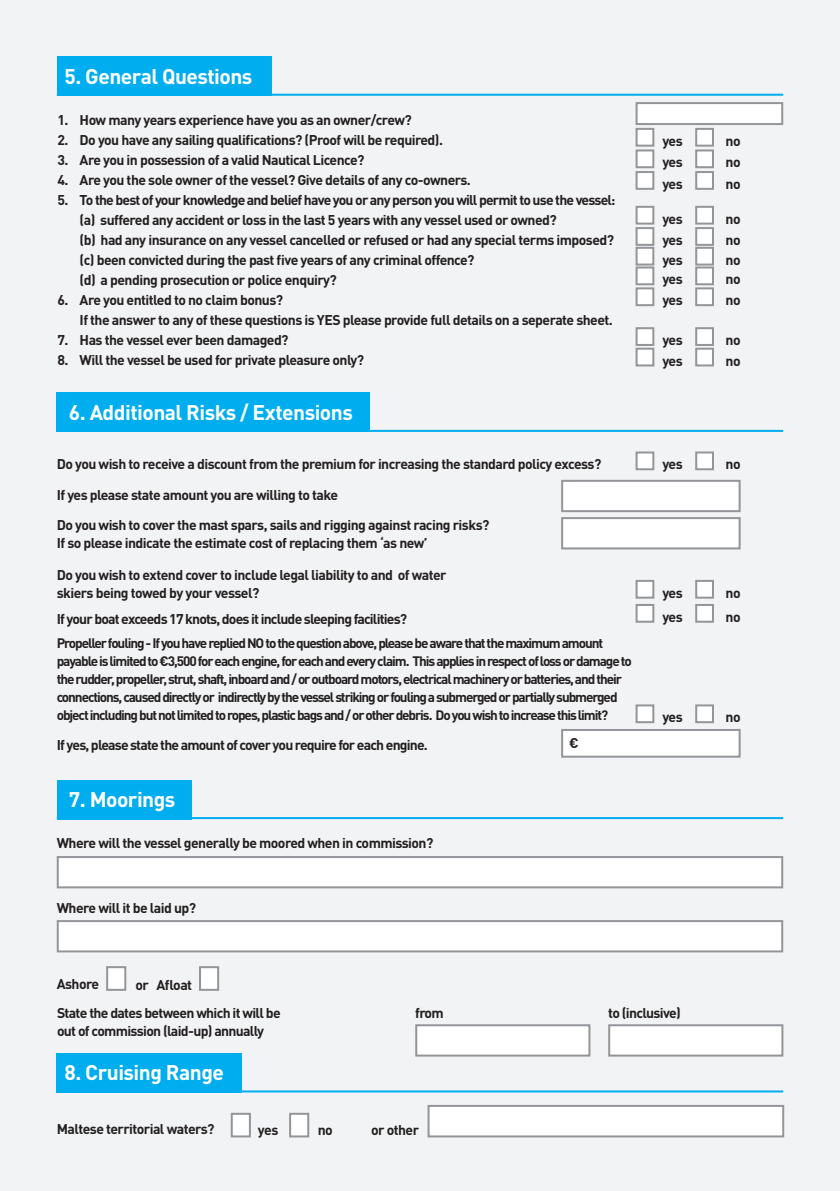
<style>
.page{position:relative;width:840px;height:1191px;background:#fff}
.page>*{position:absolute;margin:0;border:0;box-sizing:border-box;transform-origin:0 0}
.t1{font:700 21px "DIN";letter-spacing:-.025em;color:#fff}
.t2{font:700 14px "DIN Pro";letter-spacing:-.04em;color:#231f20}
.t3{font:700 14px "DIN Pro";letter-spacing:-.06em;color:#231f20}
.t4{font:700 13.6px/18px "DIN Pro";letter-spacing:-.08em;color:#231f20}
</style>
<div class="page">
<div style="left:0;top:0;width:839px;height:1191px;background:#f2f3f4"></div>
<div style="left:57px;top:57px;width:214px;height:39px;background:#00aeef"></div>
<hr style="left:57px;top:94px;width:725px;height:2px;background:#00aeef">
<div style="left:57px;top:393px;width:313px;height:39px;background:#00aeef"></div>
<hr style="left:57px;top:430px;width:725px;height:2px;background:#00aeef">
<div style="left:57px;top:780px;width:134px;height:39px;background:#00aeef"></div>
<hr style="left:57px;top:817px;width:725px;height:2px;background:#00aeef">
<div style="left:57px;top:1053px;width:185px;height:39px;background:#00aeef"></div>
<hr style="left:57px;top:1090px;width:725px;height:2px;background:#00aeef">
<div style="left:231px;top:1112px;width:20px;height:25px;background:#fff;border:2px solid #939598"></div>
<div style="left:427px;top:1105px;width:356px;height:32px;background:#fff;border:2px solid #939598"></div>
<div style="left:57px;top:856px;width:725px;height:32px;background:#fff;border:2px solid #939598"></div>
<div style="left:57px;top:920px;width:725px;height:32px;background:#fff;border:2px solid #939598"></div>
<div style="left:106px;top:966px;width:20px;height:24px;background:#fff;border:2px solid #939598"></div>
<div style="left:199px;top:966px;width:20px;height:24px;background:#fff;border:2px solid #939598"></div>
<div style="left:289px;top:1112px;width:20px;height:25px;background:#fff;border:2px solid #939598"></div>
<div style="left:415px;top:1024px;width:175px;height:32px;background:#fff;border:2px solid #939598"></div>
<div style="left:608px;top:1024px;width:175px;height:32px;background:#fff;border:2px solid #939598"></div>
<div style="left:561px;top:480px;width:179px;height:32px;background:#fff;border:2px solid #939598"></div>
<div style="left:561px;top:517px;width:179px;height:32px;background:#fff;border:2px solid #939598"></div>
<div style="left:561px;top:729px;width:179px;height:28px;background:#fff;border:2px solid #939598"></div>
<div style="left:635px;top:102px;width:147px;height:23px;background:#fff;border:2px solid #939598"></div>
<div style="left:635px;top:128px;width:19px;height:19px;background:#fff;border:2px solid #939598"></div>
<div style="left:694px;top:128px;width:19px;height:19px;background:#fff;border:2px solid #939598"></div>
<div style="left:635px;top:149px;width:19px;height:19px;background:#fff;border:2px solid #939598"></div>
<div style="left:694px;top:149px;width:19px;height:19px;background:#fff;border:2px solid #939598"></div>
<div style="left:635px;top:171px;width:19px;height:19px;background:#fff;border:2px solid #939598"></div>
<div style="left:694px;top:171px;width:19px;height:19px;background:#fff;border:2px solid #939598"></div>
<div style="left:635px;top:206px;width:19px;height:19px;background:#fff;border:2px solid #939598"></div>
<div style="left:694px;top:206px;width:19px;height:19px;background:#fff;border:2px solid #939598"></div>
<div style="left:635px;top:227px;width:19px;height:19px;background:#fff;border:2px solid #939598"></div>
<div style="left:694px;top:227px;width:19px;height:19px;background:#fff;border:2px solid #939598"></div>
<div style="left:635px;top:266px;width:19px;height:19px;background:#fff;border:2px solid #939598"></div>
<div style="left:694px;top:266px;width:19px;height:19px;background:#fff;border:2px solid #939598"></div>
<div style="left:635px;top:247px;width:19px;height:18px;background:#fff;border:2px solid #939598"></div>
<div style="left:694px;top:247px;width:19px;height:18px;background:#fff;border:2px solid #939598"></div>
<div style="left:635px;top:287px;width:19px;height:19px;background:#fff;border:2px solid #939598"></div>
<div style="left:694px;top:287px;width:19px;height:19px;background:#fff;border:2px solid #939598"></div>
<div style="left:635px;top:327px;width:19px;height:19px;background:#fff;border:2px solid #939598"></div>
<div style="left:694px;top:327px;width:19px;height:19px;background:#fff;border:2px solid #939598"></div>
<div style="left:635px;top:348px;width:19px;height:18px;background:#fff;border:2px solid #939598"></div>
<div style="left:694px;top:348px;width:19px;height:18px;background:#fff;border:2px solid #939598"></div>
<div style="left:635px;top:451px;width:19px;height:19px;background:#fff;border:2px solid #939598"></div>
<div style="left:694px;top:451px;width:19px;height:19px;background:#fff;border:2px solid #939598"></div>
<div style="left:635px;top:580px;width:19px;height:18px;background:#fff;border:2px solid #939598"></div>
<div style="left:694px;top:580px;width:19px;height:18px;background:#fff;border:2px solid #939598"></div>
<div style="left:635px;top:604px;width:19px;height:18px;background:#fff;border:2px solid #939598"></div>
<div style="left:694px;top:604px;width:19px;height:18px;background:#fff;border:2px solid #939598"></div>
<div style="left:635px;top:704px;width:19px;height:19px;background:#fff;border:2px solid #939598"></div>
<div style="left:694px;top:704px;width:19px;height:19px;background:#fff;border:2px solid #939598"></div>
<p class="t1" style="left:65px;top:62px;width:189px">5. General Questions</p>
<p class="t2" style="left:58px;top:110px;width:355px">1. How many years experience have you as an owner/crew?</p>
<p class="t2" style="left:58px;top:130px;width:387px">2. Do you have any sailing qualifications? (Proof will be required).</p>
<p class="t2" style="left:58px;top:150px;width:308px">3. Are you in possession of a valid Nautical Licence?</p>
<p class="t2" style="left:58px;top:170px;width:414px">4. Are you the sole owner of the vessel? Give details of any co-owners.</p>
<p class="t3" style="left:58px;top:190px;width:559px">5. To the best of your knowledge and belief have you or any person you will permit to use the vessel:</p>
<p class="t2" style="left:80px;top:210px;width:478px">(a) suffered any accident or loss in the last 5 years with any vessel used or owned?</p>
<p class="t2" style="left:80px;top:230px;width:535px">(b) had any insurance on any vessel cancelled or refused or had any special terms imposed?</p>
<p class="t2" style="left:80px;top:250px;width:396px">(c) been convicted during the past five years of any criminal offence?</p>
<p class="t2" style="left:80px;top:270px;width:259px">(d) a pending prosecution or police enquiry?</p>
<p class="t2" style="left:58px;top:290px;width:227px">6. Are you entitled to no claim bonus?</p>
<p class="t2" style="left:80px;top:310px;width:534px">If the answer to any of these questions is YES please provide full details on a seperate sheet.</p>
<p class="t2" style="left:58px;top:330px;width:232px">7. Has the vessel ever been damaged?</p>
<p class="t2" style="left:58px;top:350px;width:308px">8. Will the vessel be used for private pleasure only?</p>
<p class="t1" style="left:69px;top:398px;width:285px">6. Additional Risks / Extensions</p>
<p class="t2" style="left:57px;top:454px;width:546px">Do you wish to receive a discount from the premium for increasing the standard policy excess?</p>
<p class="t2" style="left:57px;top:485px;width:283px">If yes please state amount you are willing to take</p>
<p class="t2" style="left:57px;top:515px;width:434px">Do you wish to cover the mast spars, sails and rigging against racing risks?</p>
<p class="t2" style="left:57px;top:533px;width:372px">If so please indicate the estimate cost of replacing them ‘as new’</p>
<p class="t2" style="left:57px;top:565px;width:391px">Do you wish to extend cover to include legal liability to and of water</p>
<p class="t2" style="left:57px;top:583px;width:204px">skiers being towed by your vessel?</p>
<p class="t3" style="left:57px;top:609px;width:352px">If your boat exceeds 17 knots, does it include sleeping facilities?</p>
<p class="t4" style="left:57px;top:634px;width:576px">Propeller fouling - If you have replied NO to the question above, please be aware that the maximum amount payable is limited to €3,500 for each engine, for each and every claim. This applies in respect of loss or damage to the rudder, propeller, strut, shaft, inboard and / or outboard motors, electrical machinery or batteries, and their connections, caused directly or indirectly by the vessel striking or fouling a submerged or partially submerged object including but not limited to ropes, plastic bags and / or other debris. Do you wish to increase this limit?</p>
<p class="t3" style="left:57px;top:735px;width:372px">If yes, please state the amount of cover you require for each engine.</p>
<p class="t2" style="left:568px;top:733px;width:11px">€</p>
<p class="t1" style="left:69px;top:785px;width:108px">7. Moorings</p>
<p class="t2" style="left:57px;top:833px;width:378px">Where will the vessel generally be moored when in commission?</p>
<p class="t2" style="left:57px;top:898px;width:141px">Where will it be laid up?</p>
<p class="t2" style="left:662px;top:131px;width:22px">yes</p>
<p class="t2" style="left:725px;top:131px;width:17px">no</p>
<p class="t2" style="left:662px;top:153px;width:22px">yes</p>
<p class="t2" style="left:725px;top:153px;width:17px">no</p>
<p class="t2" style="left:662px;top:174px;width:22px">yes</p>
<p class="t2" style="left:725px;top:174px;width:17px">no</p>
<p class="t2" style="left:662px;top:209px;width:22px">yes</p>
<p class="t2" style="left:725px;top:209px;width:17px">no</p>
<p class="t2" style="left:662px;top:230px;width:22px">yes</p>
<p class="t2" style="left:725px;top:230px;width:17px">no</p>
<p class="t2" style="left:662px;top:270px;width:22px">yes</p>
<p class="t2" style="left:725px;top:270px;width:17px">no</p>
<p class="t2" style="left:662px;top:250px;width:22px">yes</p>
<p class="t2" style="left:725px;top:250px;width:17px">no</p>
<p class="t2" style="left:662px;top:291px;width:22px">yes</p>
<p class="t2" style="left:725px;top:291px;width:17px">no</p>
<p class="t2" style="left:662px;top:330px;width:22px">yes</p>
<p class="t2" style="left:725px;top:330px;width:17px">no</p>
<p class="t2" style="left:662px;top:351px;width:22px">yes</p>
<p class="t2" style="left:725px;top:351px;width:17px">no</p>
<p class="t2" style="left:662px;top:455px;width:22px">yes</p>
<p class="t2" style="left:725px;top:455px;width:17px">no</p>
<p class="t2" style="left:662px;top:583px;width:22px">yes</p>
<p class="t2" style="left:725px;top:583px;width:17px">no</p>
<p class="t2" style="left:662px;top:607px;width:22px">yes</p>
<p class="t2" style="left:725px;top:607px;width:17px">no</p>
<p class="t2" style="left:662px;top:707px;width:22px">yes</p>
<p class="t2" style="left:725px;top:707px;width:17px">no</p>
<p class="t2" style="left:57px;top:974px;width:44px">Ashore</p>
<p class="t2" style="left:135px;top:975px;width:58px">or Afloat</p>
<p class="t2" style="left:57px;top:1003px;width:225px">State the dates between which it will be</p>
<p class="t2" style="left:57px;top:1021px;width:208px">out of commission (laid-up) annually</p>
<p class="t1" style="left:65px;top:1059px;width:161px">8. Cruising Range</p>
<p class="t2" style="left:415px;top:1003px;width:30px">from</p>
<p class="t2" style="left:608px;top:1003px;width:74px">to (inclusive)</p>
<p class="t2" style="left:57px;top:1119px;width:159px">Maltese territorial waters?</p>
<p class="t2" style="left:258px;top:1120px;width:22px">yes</p>
<p class="t2" style="left:317px;top:1120px;width:17px">no</p>
<p class="t2" style="left:371px;top:1120px;width:49px">or other</p>
</div>
